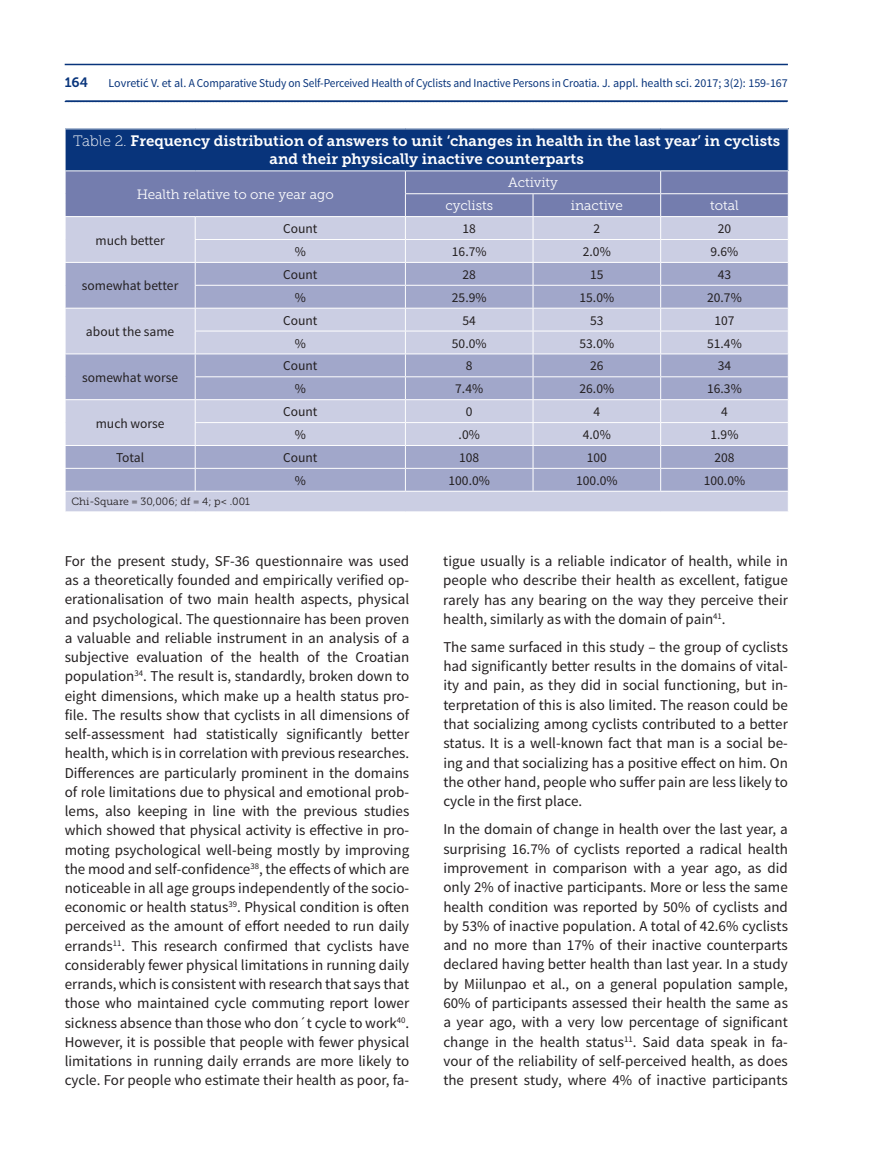
<style>
.page{position:relative;width:894px;height:1149px;background:#fff}
.page>*{position:absolute;margin:0;border:0;box-sizing:border-box;transform-origin:0 0}
.t1{font:15px/19.2px "Source Sans Pro";color:#231f20;text-align:justify}
.t2{font:15px/18px "Museo Slab 700";color:#fff;text-align:center}
.t3{font:13.5px "Source Sans Pro";color:#231f20}
.t4{font:13.5px "Museo Slab 300";color:#fff}
.t5{font:13.5px "Museo Slab 700";color:#08347b}
.t6{font:12px "Source Sans Pro";letter-spacing:-.01em;color:#08347b}
.t7{font:10.5px "Museo Slab 300";color:#231f20}
.s1{font-family:"Museo Slab 100"}
</style>
<div class="page">
<hr style="left:65px;top:64px;width:723px;height:1px;background:#08347b">
<svg style="left:64px;top:100px;width:724px;height:2px"></svg>
<div style="left:65px;top:129px;width:723px;height:42px;background:#08347b"></div>
<hr style="left:65px;top:129px;width:1px;height:41px;background:#fff">
<hr style="left:65px;top:170px;width:130px;height:1px;background:#fff">
<hr style="left:195px;top:170px;width:210px;height:1px;background:#fff">
<hr style="left:405px;top:170px;width:128px;height:1px;background:#fff">
<hr style="left:533px;top:170px;width:127px;height:1px;background:#fff">
<hr style="left:660px;top:170px;width:128px;height:1px;background:#fff">
<svg style="left:65px;top:171px;width:724px;height:340px;background:#b1b6d3"></svg>
<p class="t5" style="left:65px;top:74px;width:25px">164</p>
<p class="t6" style="left:109px;top:75px;width:680px">Lovretić V. et al. A Comparative Study on Self-Perceived Health of Cyclists and Inactive Persons in Croatia. J. appl. health sci. 2017; 3(2): 159-167</p>
<p class="t2" style="left:73px;top:132px;width:708px"><span class="s1">Table 2.</span> Frequency distribution of answers to unit ‘changes in health in the last year’ in cyclists and their physically inactive counterparts</p>
<p class="t4" style="left:137px;top:187px;width:198px">Health relative to one year ago</p>
<p class="t4" style="left:508px;top:175px;width:51px">Activity</p>
<p class="t4" style="left:445px;top:198px;width:49px">cyclists</p>
<p class="t4" style="left:571px;top:198px;width:53px">inactive</p>
<p class="t4" style="left:710px;top:198px;width:30px">total</p>
<p class="t3" style="left:95px;top:232px;width:71px">much better</p>
<p class="t3" style="left:82px;top:277px;width:98px">somewhat better</p>
<p class="t3" style="left:86px;top:323px;width:90px">about the same</p>
<p class="t3" style="left:82px;top:369px;width:97px">somewhat worse</p>
<p class="t3" style="left:96px;top:415px;width:70px">much worse</p>
<p class="t3" style="left:283px;top:220px;width:36px">Count</p>
<p class="t3" style="left:462px;top:220px;width:15px">18</p>
<p class="t3" style="left:593px;top:220px;width:8px">2</p>
<p class="t3" style="left:717px;top:220px;width:15px">20</p>
<p class="t3" style="left:295px;top:243px;width:13px">%</p>
<p class="t3" style="left:452px;top:243px;width:36px">16.7%</p>
<p class="t3" style="left:583px;top:243px;width:29px">2.0%</p>
<p class="t3" style="left:710px;top:243px;width:29px">9.6%</p>
<p class="t3" style="left:283px;top:266px;width:36px">Count</p>
<p class="t3" style="left:462px;top:266px;width:15px">28</p>
<p class="t3" style="left:590px;top:266px;width:15px">15</p>
<p class="t3" style="left:717px;top:266px;width:15px">43</p>
<p class="t3" style="left:295px;top:289px;width:13px">%</p>
<p class="t3" style="left:452px;top:289px;width:36px">25.9%</p>
<p class="t3" style="left:579px;top:289px;width:36px">15.0%</p>
<p class="t3" style="left:707px;top:289px;width:36px">20.7%</p>
<p class="t3" style="left:283px;top:312px;width:36px">Count</p>
<p class="t3" style="left:462px;top:312px;width:15px">54</p>
<p class="t3" style="left:590px;top:312px;width:15px">53</p>
<p class="t3" style="left:714px;top:312px;width:22px">107</p>
<p class="t3" style="left:295px;top:335px;width:13px">%</p>
<p class="t3" style="left:452px;top:335px;width:36px">50.0%</p>
<p class="t3" style="left:579px;top:335px;width:36px">53.0%</p>
<p class="t3" style="left:707px;top:335px;width:36px">51.4%</p>
<p class="t3" style="left:283px;top:358px;width:36px">Count</p>
<p class="t3" style="left:466px;top:358px;width:8px">8</p>
<p class="t3" style="left:590px;top:358px;width:15px">26</p>
<p class="t3" style="left:717px;top:358px;width:15px">34</p>
<p class="t3" style="left:295px;top:380px;width:13px">%</p>
<p class="t3" style="left:455px;top:380px;width:29px">7.4%</p>
<p class="t3" style="left:579px;top:380px;width:36px">26.0%</p>
<p class="t3" style="left:707px;top:380px;width:36px">16.3%</p>
<p class="t3" style="left:283px;top:403px;width:36px">Count</p>
<p class="t3" style="left:466px;top:403px;width:8px">0</p>
<p class="t3" style="left:593px;top:403px;width:8px">4</p>
<p class="t3" style="left:721px;top:403px;width:8px">4</p>
<p class="t3" style="left:295px;top:426px;width:13px">%</p>
<p class="t3" style="left:458px;top:426px;width:23px">.0%</p>
<p class="t3" style="left:583px;top:426px;width:29px">4.0%</p>
<p class="t3" style="left:710px;top:426px;width:29px">1.9%</p>
<p class="t3" style="left:116px;top:449px;width:30px">Total</p>
<p class="t3" style="left:283px;top:449px;width:36px">Count</p>
<p class="t3" style="left:459px;top:449px;width:22px">108</p>
<p class="t3" style="left:586px;top:449px;width:22px">100</p>
<p class="t3" style="left:714px;top:449px;width:22px">208</p>
<p class="t3" style="left:295px;top:472px;width:13px">%</p>
<p class="t3" style="left:448px;top:472px;width:43px">100.0%</p>
<p class="t3" style="left:576px;top:472px;width:43px">100.0%</p>
<p class="t3" style="left:703px;top:472px;width:43px">100.0%</p>
<p class="t7" style="left:71px;top:496px;width:180px">Chi-Square = 30,006; df = 4; p&lt; .001</p>
<p class="t1" style="left:65px;top:552px;width:346px">For the present study, SF-36 questionnaire was used as a theoretically founded and empirically verified op&shy;erationalisation of two main health aspects, physical and psychological. The questionnaire has been proven a valuable and reliable instrument in an analysis of a subjective evaluation of the health of the Croatian population<sup>34</sup>. The result is, standardly, broken down to eight dimensions, which make up a health status pro&shy;file. The results show that cyclists in all dimensions of self-assessment had statistically significantly better health, which is in correlation with previous researches.<br>Differences are particularly prominent in the domains of role limitations due to physical and emotional prob&shy;lems, also keeping in line with the previous studies which showed that physical activity is effective in pro&shy;moting psychological well-being mostly by improving the mood and self-confidence<sup>38</sup>, the effects of which are noticeable in all age groups independently of the socio&shy;economic or health status<sup>39</sup>. Physical condition is often perceived as the amount of effort needed to run daily errands<sup>11</sup>. This research confirmed that cyclists have considerably fewer physical limitations in running daily errands, which is consistent with research that says that those who maintained cycle commuting report lower sickness absence than those who don´t cycle to work<sup>40</sup>.<br>However, it is possible that people with fewer physical limitations in running daily errands are more likely to cycle. For people who estimate their health as poor, fa-</p>
<p class="t1" style="left:443px;top:552px;width:346px">tigue usually is a reliable indicator of health, while in people who describe their health as excellent, fatigue rarely has any bearing on the way they perceive their health, similarly as with the domain of pain<sup>41</sup>.</p>
<p class="t1" style="left:443px;top:637px;width:346px">The same surfaced in this study – the group of cyclists had significantly better results in the domains of vital&shy;ity and pain, as they did in social functioning, but in&shy;terpretation of this is also limited. The reason could be that socializing among cyclists contributed to a better status. It is a well-known fact that man is a social be&shy;ing and that socializing has a positive effect on him. On the other hand, people who suffer pain are less likely to cycle in the first place.</p>
<p class="t1" style="left:443px;top:820px;width:346px">In the domain of change in health over the last year, a surprising 16.7% of cyclists reported a radical health improvement in comparison with a year ago, as did only 2% of inactive participants. More or less the same health condition was reported by 50% of cyclists and by 53% of inactive population. A total of 42.6% cyclists and no more than 17% of their inactive counterparts declared having better health than last year. In a study by Miilunpao et al., on a general population sample, 60% of participants assessed their health the same as a year ago, with a very low percentage of significant change in the health status<sup>11</sup>. Said data speak in fa&shy;vour of the reliability of self-perceived health, as does the present study, where 4% of inactive participants</p>
</div>
